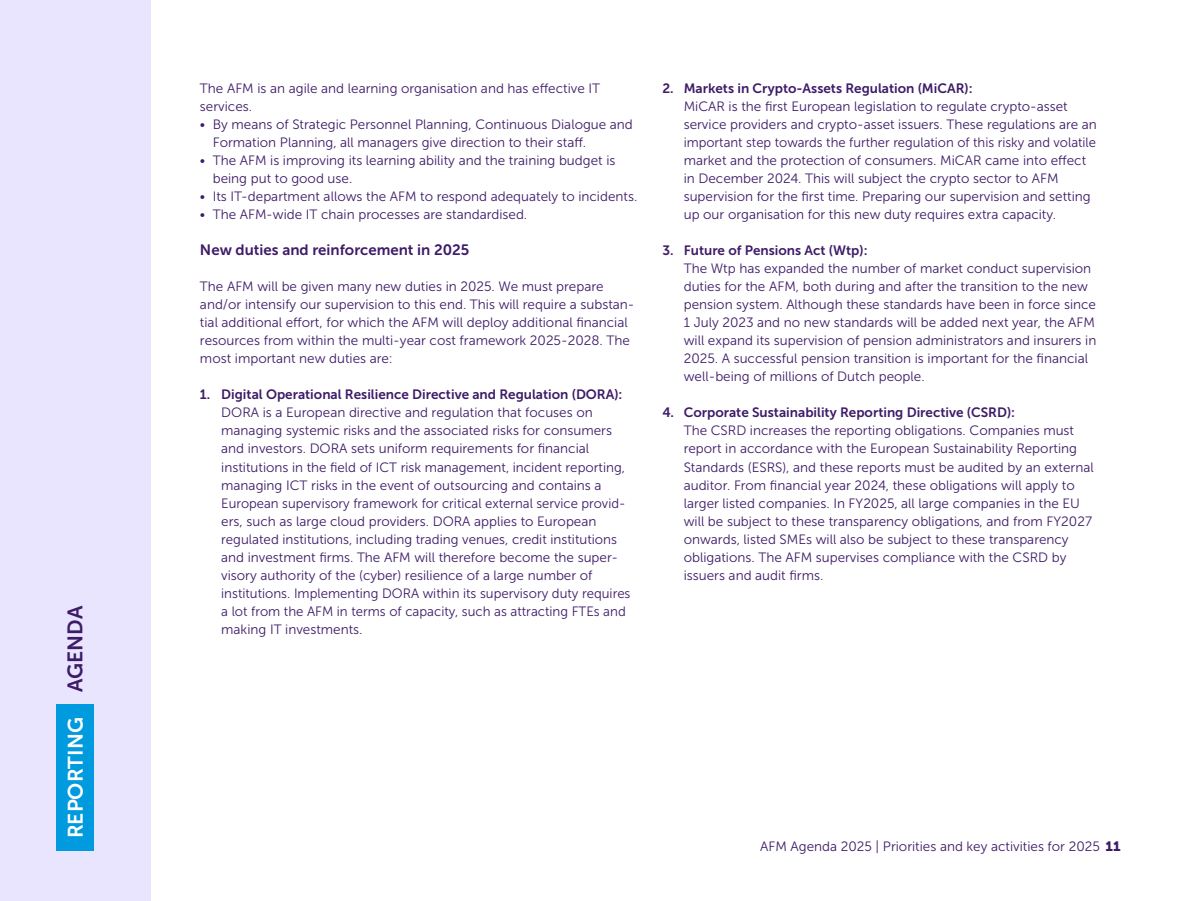
<style>
.page{position:relative;width:1200px;height:901px;background:#fff}
.page>*{position:absolute;margin:0;border:0;box-sizing:border-box;transform-origin:0 0}
.t1{font:21px "Museo Sans";color:#fff}
.H2_Subparagraafkop{font:15px "Museo Sans 700";color:#3e1b68}
.P_Platte_tekst{font:13.5px/18px "Museo Sans 300";color:#3e1b68}
.t2{font:13.5px "Museo Sans";color:#3e1b68}
.s1{color:#3e1b68}
.s2{font-family:"Museo Sans 700"}
.s3{font-family:"Museo Sans 900"}
</style>
<div class="page">
<div style="left:0;top:0;width:150px;height:900px;background:#e9e5ff"></div>
<div style="left:56px;top:704px;width:38px;height:146px;background:#009ade"></div>
<h1 class="t1" style="left:64px;top:837px;width:234px;rotate:-90deg">REPORTING <span class="s1">AGENDA</span></h1>
<p class="P_Platte_tekst" style="left:200px;top:79px;width:402px">The AFM is an agile and learning organisation and has effective IT services.</p>
<p class="P_Platte_tekst" style="left:213px;top:115px;width:422px;text-indent:-13px">• By means of Strategic Personnel Planning, Continuous Dialogue and<br>Formation Planning, all managers give direction to their staff.</p>
<p class="P_Platte_tekst" style="left:213px;top:151px;width:404px;text-indent:-13px">• The AFM is improving its learning ability and the training budget is being put to good use.</p>
<p class="P_Platte_tekst" style="left:200px;top:187px;width:439px">• Its IT-department allows the AFM to respond adequately to incidents.</p>
<p class="P_Platte_tekst" style="left:200px;top:205px;width:329px">• The AFM-wide IT chain processes are standardised.</p>
<h2 class="H2_Subparagraafkop" style="left:200px;top:241px;width:271px">New duties and reinforcement in 2025</h2>
<p class="P_Platte_tekst" style="left:200px;top:277px;width:436px">The AFM will be given many new duties in 2025. We must prepare and/or intensify our supervision to this end. This will require a substan&shy;tial additional effort, for which the AFM will deploy additional financial resources from within the multi-year cost framework 2025-2028. The most important new duties are:</p>
<p class="P_Platte_tekst" style="left:221px;top:385px;width:411px;text-indent:-21px"><span class="s2">1. Digital Operational Resilience Directive and Regulation (DORA):<br></span>DORA is a European directive and regulation that focuses on managing systemic risks and the associated risks for consumers and investors. DORA sets uniform requirements for financial institutions in the field of ICT risk management, incident reporting, managing ICT risks in the event of outsourcing and contains a European supervisory framework for critical external service provid&shy;ers, such as large cloud providers. DORA applies to European regulated institutions, including trading venues, credit institutions and investment firms. The AFM will therefore become the super&shy;visory authority of the (cyber) resilience of a large number of institutions. Implementing DORA within its supervisory duty requires a lot from the AFM in terms of capacity, such as attracting FTEs and making IT investments.</p>
<p class="P_Platte_tekst" style="left:684px;top:79px;width:415px;text-indent:-21px"><span class="s2">2. Markets in Crypto-Assets Regulation (MiCAR):<br></span>MiCAR is the first European legislation to regulate crypto-asset service providers and crypto-asset issuers. These regulations are an important step towards the further regulation of this risky and volatile market and the protection of consumers. MiCAR came into effect in December 2024. This will subject the crypto sector to AFM supervision for the first time. Preparing our supervision and setting up our organisation for this new duty requires extra capacity.</p>
<p class="P_Platte_tekst" style="left:684px;top:241px;width:414px;text-indent:-21px"><span class="s2">3. Future of Pensions Act (Wtp):<br></span>The Wtp has expanded the number of market conduct supervision duties for the AFM, both during and after the transition to the new pension system. Although these standards have been in force since 1 July 2023 and no new standards will be added next year, the AFM will expand its supervision of pension administrators and insurers in 2025. A successful pension transition is important for the financial well-being of millions of Dutch people.</p>
<p class="P_Platte_tekst" style="left:684px;top:403px;width:411px;text-indent:-21px"><span class="s2">4. Corporate Sustainability Reporting Directive (CSRD):<br></span>The CSRD increases the reporting obligations. Companies must report in accordance with the European Sustainability Reporting Standards (ESRS), and these reports must be audited by an external auditor. From financial year 2024, these obligations will apply to larger listed companies. In FY2025, all large companies in the EU will be subject to these transparency obligations, and from FY2027 onwards, listed SMEs will also be subject to these transparency obligations. The AFM supervises compliance with the CSRD by issuers and audit firms.</p>
<p class="t2" style="left:760px;top:838px;width:362px">AFM Agenda 2025 | Priorities and key activities for 2025 <span class="s3">11</span></p>
</div>
